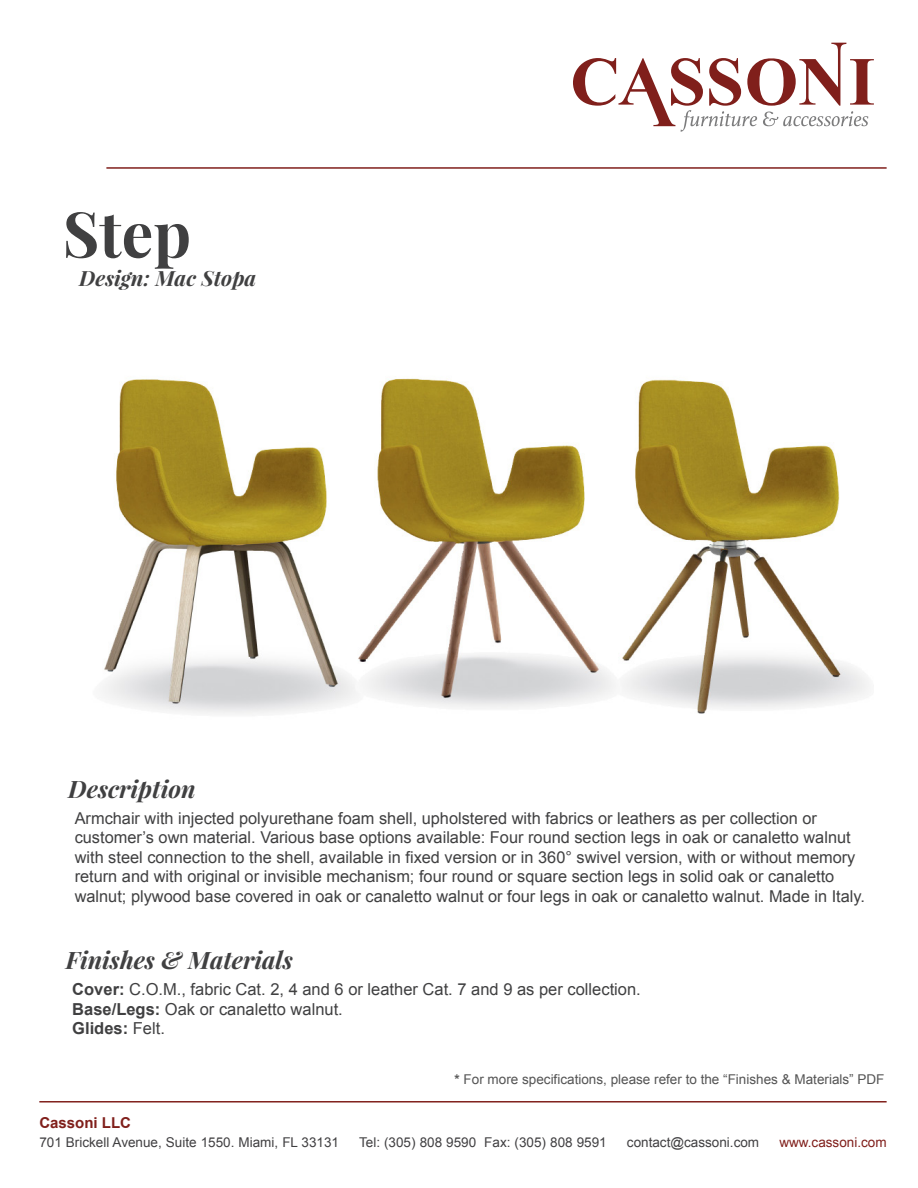
<style>
.page{position:relative;width:918px;height:1188px;background:#fff}
.page>*{position:absolute;margin:0;border:0;box-sizing:border-box;transform-origin:0 0}
.t1{font:700 63px "Playfair Display";color:#404041}
.t2{font:italic 700 24px "Playfair Display";color:#404041}
.t3{font:italic 700 21px "Playfair Display";color:#404041}
.t4{font:16.5px/19.8px "Arial";color:#404041}
.t5{font:16.35px/19.6px "Arial";color:#404041}
.t6{font:700 15px "Arial";color:#801f1b}
.t7{font:13.5px "Arial";color:#414042}
.t8{font:13.5px "Arial";color:#545454}
.t9{font:13.5px "Arial";color:#801f1b}
.s1{font-weight:700}
</style>
<div class="page">
<img style="left:103px;top:378px;width:766px;height:336px">
<hr style="left:106px;top:167px;width:781px;height:2px;background:#801f1b">
<hr style="left:39px;top:1101px;width:848px;height:2px;background:#801f1b">
<svg style="left:573px;top:43px;width:301px;height:89px"></svg>
<h1 class="t1" style="left:63px;top:194px;width:130px">Step</h1>
<p class="t3" style="left:79px;top:264px;width:179px">Design: Mac Stopa</p>
<h2 class="t2" style="left:68px;top:773px;width:129px">Description</h2>
<p class="t5" style="left:75px;top:808px;width:792px">Armchair with injected polyurethane foam shell, upholstered with fabrics or leathers as per collection or customer’s own material. Various base options available: Four round section legs in oak or canaletto walnut with steel connection to the shell, available in fixed version or in 360° swivel version, with or without memory return and with original or invisible mechanism; four round or square section legs in solid oak or canaletto walnut; plywood base covered in oak or canaletto walnut or four legs in oak or canaletto walnut. Made in Italy.</p>
<h2 class="t2" style="left:66px;top:944px;width:228px">Finishes &amp; Materials</h2>
<p class="t4" style="left:72px;top:979px;width:570px"><span class="s1">Cover:</span> C.O.M., fabric Cat. 2, 4 and 6 or leather Cat. 7 and 9 as per collection.<br><span class="s1">Base/Legs:</span> Oak or canaletto walnut.<br><span class="s1">Glides:</span> Felt.</p>
<p class="t8" style="left:455px;top:1070px;width:431px"><span class="s1">*</span> For more specifications, please refer to the “Finishes &amp; Materials” PDF</p>
<p class="t6" style="left:39px;top:1113px;width:93px">Cassoni LLC</p>
<p class="t7" style="left:39px;top:1134px;width:301px">701 Brickell Avenue, Suite 1550. Miami, FL 33131</p>
<p class="t7" style="left:359px;top:1134px;width:249px">Tel: (305) 808 9590 Fax: (305) 808 9591</p>
<p class="t7" style="left:627px;top:1134px;width:134px">contact@cassoni.com</p>
<p class="t9" style="left:779px;top:1134px;width:109px">www.cassoni.com</p>
</div>
